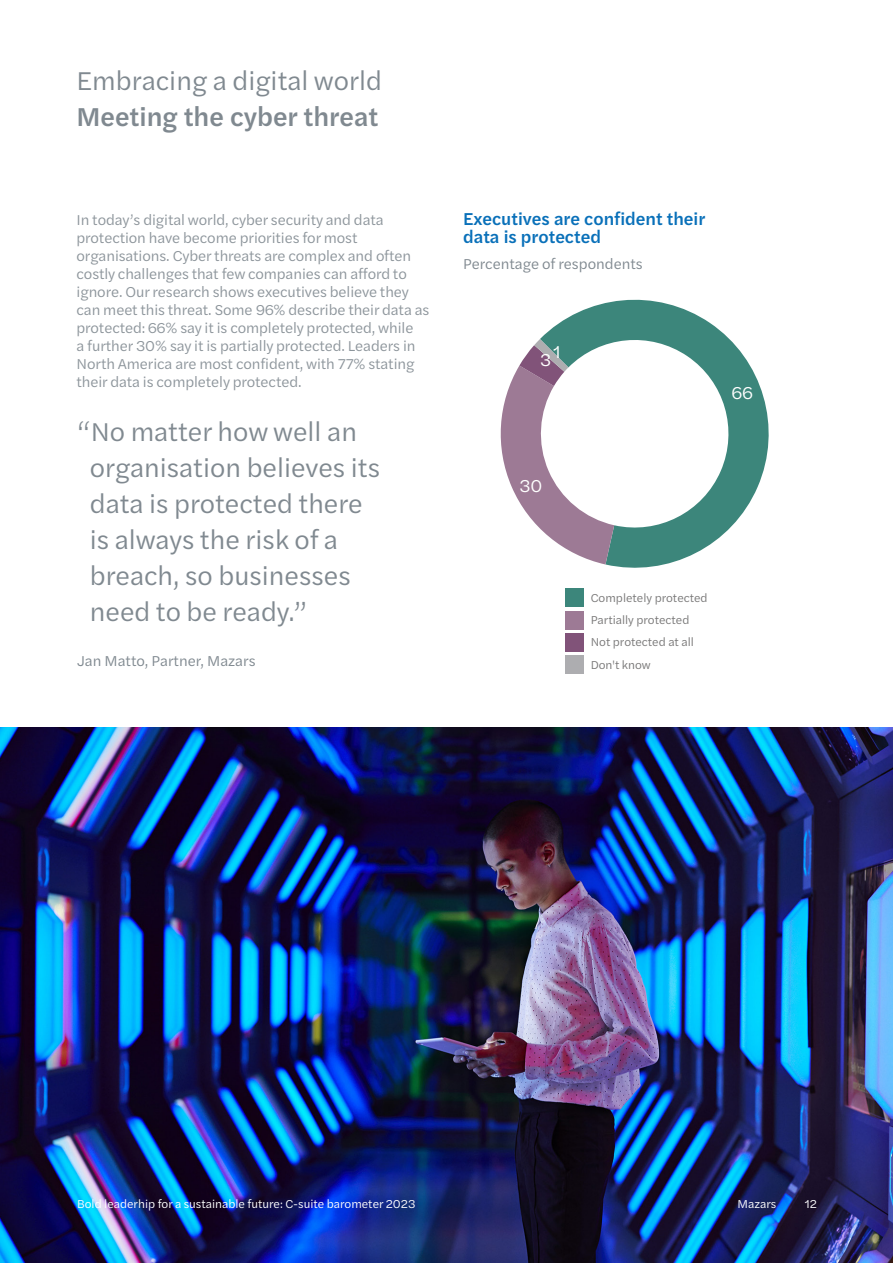
<style>
.page{position:relative;width:893px;height:1263px;background:#fff}
.page>*{position:absolute;margin:0;border:0;box-sizing:border-box;transform-origin:0 0}
.Quote_large{font:27px/36px "Halyard Text";color:#808990}
.Page_title{font:27px "Halyard Text";color:#808990}
.Page_subtitle{font:500 27px "Halyard Text";color:#808990}
.Heading_1{font:500 18px/18px "Halyard Text";color:#0970b9}
.t1{font:18px "Halyard Text";color:#fff}
.Quote_source{font:15px/18px "Halyard Text";letter-spacing:-.005em;color:#808990}
.t2{font:12px/22.2px "Halyard Text";color:#797878}
.Page_footer{font:12px "Halyard Text";color:#fff}
</style>
<div class="page">
<img style="left:0;top:727px;width:893px;height:536px">
<svg style="left:540px;top:299px;width:229px;height:269px"></svg>
<svg style="left:500px;top:339px;width:114px;height:225px"></svg>
<div style="left:565px;top:589px;width:18px;height:18px;background:#3c867b"></div>
<div style="left:565px;top:611px;width:18px;height:18px;background:#9d7a95"></div>
<div style="left:565px;top:633px;width:18px;height:18px;background:#815379"></div>
<div style="left:565px;top:656px;width:18px;height:18px;background:#adadb0"></div>
<p class="Page_title" style="left:77px;top:61px;width:307px">Embracing a digital world</p>
<p class="Page_subtitle" style="left:77px;top:97px;width:303px">Meeting the cyber threat</p>
<p class="Quote_source" style="left:77px;top:210px;width:354px">In today’s digital world, cyber security and data protection have become priorities for most organisations. Cyber threats are complex and often costly challenges that few companies can afford to ignore. Our research shows executives believe they can meet this threat. Some 96% describe their data as protected: 66% say it is completely protected, while<br>a further 30% say it is partially protected. Leaders in North America are most confident, with 77% stating their data is completely protected.</p>
<p class="Quote_large" style="left:90px;top:413px;width:292px;text-indent:-13px">“No matter how well an organisation believes its data is protected there is always the risk of a breach, so businesses need to be ready.”</p>
<p class="Quote_source" style="left:77px;top:651px;width:180px">Jan Matto, Partner, Mazars</p>
<p class="Heading_1" style="left:463px;top:208px;width:244px">Executives are confident their data is protected</p>
<p class="Quote_source" style="left:463px;top:254px;width:181px">Percentage of respondents</p>
<p class="t1" style="left:553px;top:339px;width:9px">1</p>
<p class="t1" style="left:540px;top:347px;width:13px">3</p>
<p class="t1" style="left:732px;top:380px;width:22px">66</p>
<p class="t1" style="left:519px;top:473px;width:25px">30</p>
<p class="t2" style="left:591px;top:586px;width:118px">Completely protected<br>Partially protected<br>Not protected at all<br>Don't know</p>
<p class="Page_footer" style="left:77px;top:1195px;width:340px">Bold leaderhip for a sustainable future: C-suite barometer 2023</p>
<p class="Page_footer" style="left:738px;top:1195px;width:40px">Mazars</p>
<p class="Page_footer" style="left:805px;top:1195px;width:14px">12</p>
</div>
